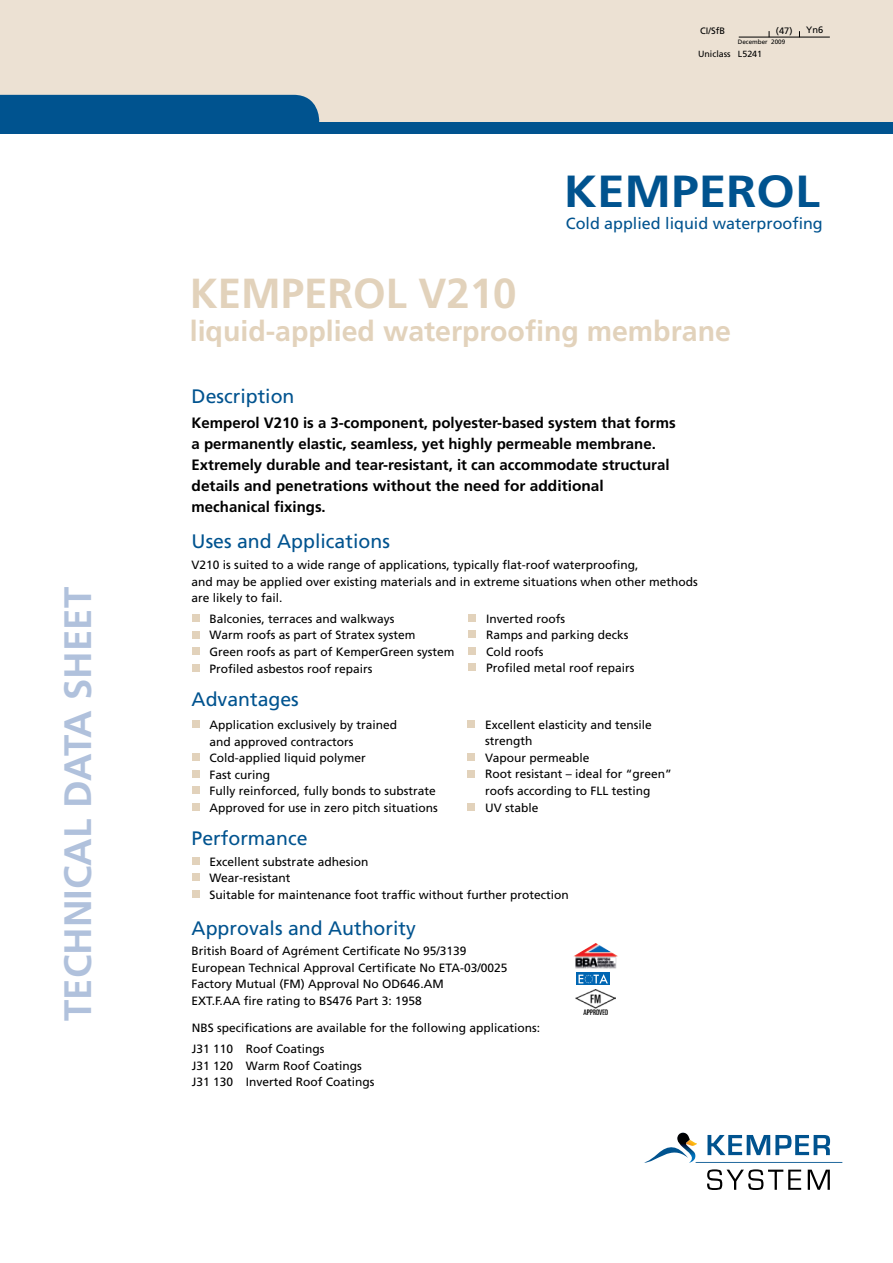
<style>
.page{position:relative;width:893px;height:1263px;background:#fff}
.page>*{position:absolute;margin:0;border:0;box-sizing:border-box;transform-origin:0 0}
.t1{font:700 45px "Frutiger LT Std";color:#00538f;scale:1.1 1}
.t2{font:700 42px "Frutiger LT Std";color:#e2d2bb}
.t3{font:700 38.25px "Frutiger LT Std";color:#b0c1dc}
.t4{font:700 28.5px "Frutiger LT Std";color:#e2d2bb}
.t5{font:19.5px "Frutiger LT Std";color:#00538f}
.t6{font:16.05px "Frutiger LT Std";color:#00538f}
.t7{font:700 15px/21px "Frutiger LT Std";color:#000}
.t8{font:12px/16.5px "Frutiger LT Std";color:#000}
.t9{font:9.3px "Frutiger LT Std";color:#000}
.t10{font:8.85px "Frutiger LT Std";color:#000}
.t11{font:6.3px "Frutiger LT Std";color:#000}
</style>
<div class="page">
<div style="left:192px;top:614px;width:7px;height:8px;background:#e2d2bb"></div>
<div style="left:192px;top:631px;width:7px;height:7px;background:#e2d2bb"></div>
<div style="left:192px;top:647px;width:7px;height:8px;background:#e2d2bb"></div>
<div style="left:192px;top:664px;width:7px;height:7px;background:#e2d2bb"></div>
<div style="left:192px;top:720px;width:7px;height:8px;background:#e2d2bb"></div>
<div style="left:192px;top:753px;width:7px;height:8px;background:#e2d2bb"></div>
<div style="left:192px;top:770px;width:7px;height:8px;background:#e2d2bb"></div>
<div style="left:192px;top:786px;width:7px;height:8px;background:#e2d2bb"></div>
<div style="left:192px;top:803px;width:7px;height:8px;background:#e2d2bb"></div>
<div style="left:192px;top:857px;width:7px;height:7px;background:#e2d2bb"></div>
<div style="left:192px;top:873px;width:7px;height:8px;background:#e2d2bb"></div>
<div style="left:192px;top:890px;width:7px;height:7px;background:#e2d2bb"></div>
<div style="left:467px;top:720px;width:8px;height:8px;background:#e2d2bb"></div>
<div style="left:467px;top:753px;width:8px;height:8px;background:#e2d2bb"></div>
<div style="left:467px;top:770px;width:8px;height:7px;background:#e2d2bb"></div>
<div style="left:467px;top:803px;width:8px;height:7px;background:#e2d2bb"></div>
<div style="left:468px;top:614px;width:8px;height:8px;background:#e2d2bb"></div>
<div style="left:468px;top:630px;width:8px;height:8px;background:#e2d2bb"></div>
<div style="left:468px;top:647px;width:8px;height:8px;background:#e2d2bb"></div>
<div style="left:468px;top:663px;width:8px;height:8px;background:#e2d2bb"></div>
<div style="left:0;top:0;width:893px;height:129px;background:#ece1d3"></div>
<div style="left:0;top:95px;width:319px;height:27px;background:#00538f"></div>
<svg style="left:644px;top:1135px;width:198px;height:28px"></svg>
<img style="left:677px;top:1133px;width:19px;height:30px">
<svg style="left:707px;top:1169px;width:94px;height:21px"></svg>
<svg style="left:808px;top:1169px;width:22px;height:21px"></svg>
<div style="left:0;top:122px;width:893px;height:11px;background:#00538f"></div>
<hr style="left:739px;top:37px;width:91px;height:1px;background:#000">
<img style="left:573px;top:943px;width:45px;height:25px">
<svg style="left:576px;top:973px;width:34px;height:12px"></svg>
<svg style="left:579px;top:974px;width:29px;height:9px"></svg>
<img style="left:576px;top:989px;width:39px;height:26px">
<h3 class="t3" style="left:62px;top:1021px;width:435px;rotate:-90deg">TECHNICAL DATA SHEET</h3>
<p class="t9" style="left:700px;top:26px;width:26px">CI/SfB</p>
<p class="t9" style="left:776px;top:27px;width:49px">(47) Yn6</p>
<p class="t11" style="left:738px;top:39px;width:49px">December 2009</p>
<p class="t10" style="left:698px;top:50px;width:66px">Uniclass L5241</p>
<h1 class="t1" style="left:564px;top:173px;width:234px">KEMPEROL</h1>
<h3 class="t6" style="left:566px;top:216px;width:258px">Cold applied liquid waterproofing</h3>
<h2 class="t2" style="left:190px;top:276px;width:328px">KEMPEROL V210</h2>
<h3 class="t4" style="left:190px;top:320px;width:543px">liquid-applied waterproofing membrane</h3>
<h3 class="t5" style="left:192px;top:388px;width:104px">Description</h3>
<p class="t7" style="left:192px;top:414px;width:486px">Kemperol V210 is a 3-component, polyester-based system that forms a permanently elastic, seamless, yet highly permeable membrane.<br>Extremely durable and tear-resistant, it can accommodate structural details and penetrations without the need for additional mechanical fixings.</p>
<h3 class="t5" style="left:192px;top:534px;width:200px">Uses and Applications</h3>
<p class="t8" style="left:192px;top:558px;width:508px">V210 is suited to a wide range of applications, typically flat-roof waterproofing,<br>and may be applied over existing materials and in extreme situations when other methods are likely to fail.</p>
<p class="t8" style="left:210px;top:612px;width:246px">Balconies, terraces and walkways<br>Warm roofs as part of Stratex system<br>Green roofs as part of KemperGreen system Profiled asbestos roof repairs</p>
<h3 class="t5" style="left:192px;top:691px;width:109px">Advantages</h3>
<p class="t8" style="left:210px;top:718px;width:230px">Application exclusively by trained<br>and approved contractors<br>Cold-applied liquid polymer<br>Fast curing<br>Fully reinforced, fully bonds to substrate<br>Approved for use in zero pitch situations</p>
<h3 class="t5" style="left:192px;top:830px;width:117px">Performance</h3>
<p class="t8" style="left:210px;top:854px;width:361px">Excellent substrate adhesion<br>Wear-resistant<br>Suitable for maintenance foot traffic without further protection</p>
<h3 class="t5" style="left:192px;top:920px;width:226px">Approvals and Authority</h3>
<p class="t8" style="left:192px;top:944px;width:317px">British Board of Agrément Certificate No 95/3139<br>European Technical Approval Certificate No ETA-03/0025<br>Factory Mutual (FM) Approval No OD646.AM<br>EXT.F.AA fire rating to BS476 Part 3: 1958</p>
<p class="t8" style="left:486px;top:611px;width:150px">Inverted roofs<br>Ramps and parking decks<br>Cold roofs<br>Profiled metal roof repairs</p>
<p class="t8" style="left:485px;top:718px;width:188px">Excellent elasticity and tensile strength<br>Vapour permeable<br>Root resistant – ideal for “green” roofs according to FLL testing<br>UV stable</p>
<p class="t8" style="left:192px;top:1019px;width:350px;line-height:20.7px">NBS specifications are available for the following applications:<br>J31 110 Roof Coatings</p>
<p class="t8" style="left:192px;top:1058px;width:184px">J31 120 Warm Roof Coatings<br>J31 130 Inverted Roof Coatings</p>
</div>
